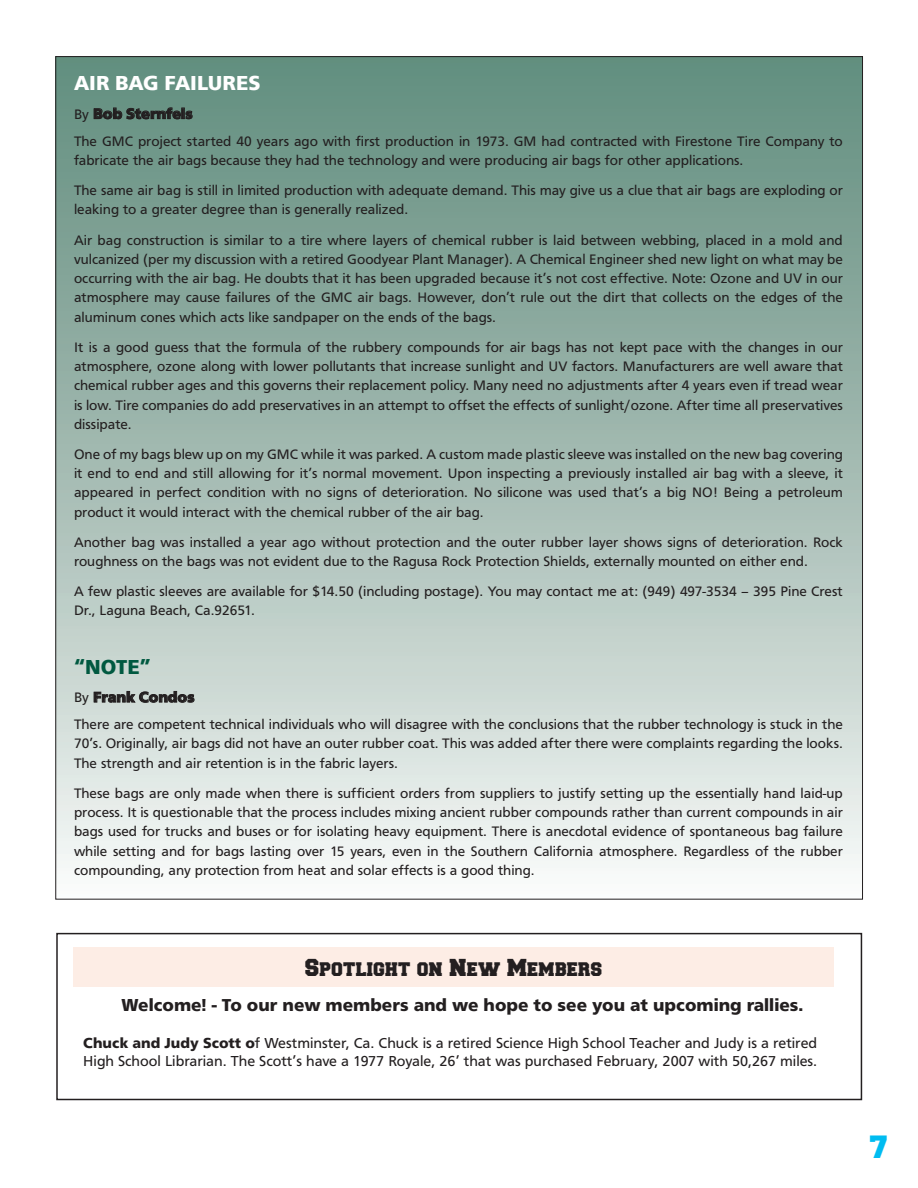
<style>
.page{position:relative;width:918px;height:1188px;background:#fff}
.page>*{position:absolute;margin:0;border:0;box-sizing:border-box;transform-origin:0 0}
.t1{font:900 27px "College";color:#00bcf1}
.t2{font:700 21px "Frutus T";color:#fff}
.t3{font:700 21px "Frutus T";color:#005940}
.t4{font:900 20.55px "College";color:#231f20}
.t5{font:700 18px "Frutus T";color:#231f20}
.t6{font:15px/18px "Frutus T";color:#231f20}
.t7{font:700 15px "Frutus T";letter-spacing:.005em;color:#231f20}
.t8{font:14.25px/19.2px "Frutus T";color:#231f20;text-align:justify}
.s1{font-weight:400;font-size:14.25px}
.s2{font-weight:700}
</style>
<div class="page">
<div style="left:56px;top:57px;width:807px;height:842px;background:linear-gradient(to bottom,#5d8979,#f5f6f5)"></div>
<div style="left:56px;top:933px;width:806px;height:167px;border:2px solid #231f20"></div>
<div style="left:73px;top:947px;width:761px;height:40px;background:#fdede5"></div>
<h2 class="t2" style="left:74px;top:71px;width:188px">AIR BAG FAILURES</h2>
<p class="t7" style="left:74px;top:105px;width:120px"><span class="s1">By</span> Bob Sternfels</p>
<p class="t8" style="left:74px;top:131px;width:770px">The GMC project started 40 years ago with first production in 1973. GM had contracted with Firestone Tire Company to fabricate the air bags because they had the technology and were producing air bags for other applications.</p>
<p class="t8" style="left:74px;top:181px;width:770px">The same air bag is still in limited production with adequate demand. This may give us a clue that air bags are exploding or leaking to a greater degree than is generally realized.</p>
<p class="t8" style="left:74px;top:230px;width:770px">Air bag construction is similar to a tire where layers of chemical rubber is laid between webbing, placed in a mold and vulcanized (per my discussion with a retired Goodyear Plant Manager). A Chemical Engineer shed new light on what may be occurring with the air bag. He doubts that it has been upgraded because it’s not cost effective. Note: Ozone and UV in our atmosphere may cause failures of the GMC air bags. However, don’t rule out the dirt that collects on the edges of the aluminum cones which acts like sandpaper on the ends of the bags.</p>
<p class="t8" style="left:74px;top:337px;width:770px">It is a good guess that the formula of the rubbery compounds for air bags has not kept pace with the changes in our atmosphere, ozone along with lower pollutants that increase sunlight and UV factors. Manufacturers are well aware that chemical rubber ages and this governs their replacement policy. Many need no adjustments after 4 years even if tread wear is low. Tire companies do add preservatives in an attempt to offset the effects of sunlight/ozone. After time all preservatives dissipate.</p>
<p class="t8" style="left:74px;top:444px;width:770px">One of my bags blew up on my GMC while it was parked. A custom made plastic sleeve was installed on the new bag covering it end to end and still allowing for it’s normal movement. Upon inspecting a previously installed air bag with a sleeve, it appeared in perfect condition with no signs of deterioration. No silicone was used that’s a big NO! Being a petroleum product it would interact with the chemical rubber of the air bag.</p>
<p class="t8" style="left:74px;top:532px;width:770px">Another bag was installed a year ago without protection and the outer rubber layer shows signs of deterioration. Rock roughness on the bags was not evident due to the Ragusa Rock Protection Shields, externally mounted on either end.</p>
<p class="t8" style="left:74px;top:582px;width:770px">A few plastic sleeves are available for $14.50 (including postage). You may contact me at: (949) 497-3534 – 395 Pine Crest<br>Dr., Laguna Beach, Ca.92651.</p>
<h2 class="t3" style="left:74px;top:654px;width:78px">“NOTE”</h2>
<p class="t7" style="left:74px;top:688px;width:122px"><span class="s1">By</span> Frank Condos</p>
<p class="t8" style="left:74px;top:715px;width:770px">There are competent technical individuals who will disagree with the conclusions that the rubber technology is stuck in the 70’s. Originally, air bags did not have an outer rubber coat. This was added after there were complaints regarding the looks.<br>The strength and air retention is in the fabric layers.</p>
<p class="t8" style="left:74px;top:783px;width:770px">These bags are only made when there is sufficient orders from suppliers to justify setting up the essentially hand laid-up process. It is questionable that the process includes mixing ancient rubber compounds rather than current compounds in air bags used for trucks and buses or for isolating heavy equipment. There is anecdotal evidence of spontaneous bag failure while setting and for bags lasting over 15 years, even in the Southern California atmosphere. Regardless of the rubber compounding, any protection from heat and solar effects is a good thing.</p>
<h3 class="t4" style="left:305px;top:957px;width:299px">Spotlight on New Members</h3>
<p class="t5" style="left:121px;top:994px;width:683px">Welcome! - To our new members and we hope to see you at upcoming rallies.</p>
<p class="t6" style="left:83px;top:1034px;width:736px"><span class="s2">Chuck and Judy Scott o</span>f Westminster, Ca. Chuck is a retired Science High School Teacher and Judy is a retired<br>High School Librarian. The Scott’s have a 1977 Royale, 26’ that was purchased February, 2007 with 50,267 miles.</p>
<h1 class="t1" style="left:870px;top:1133px;width:19px">7</h1>
</div>
